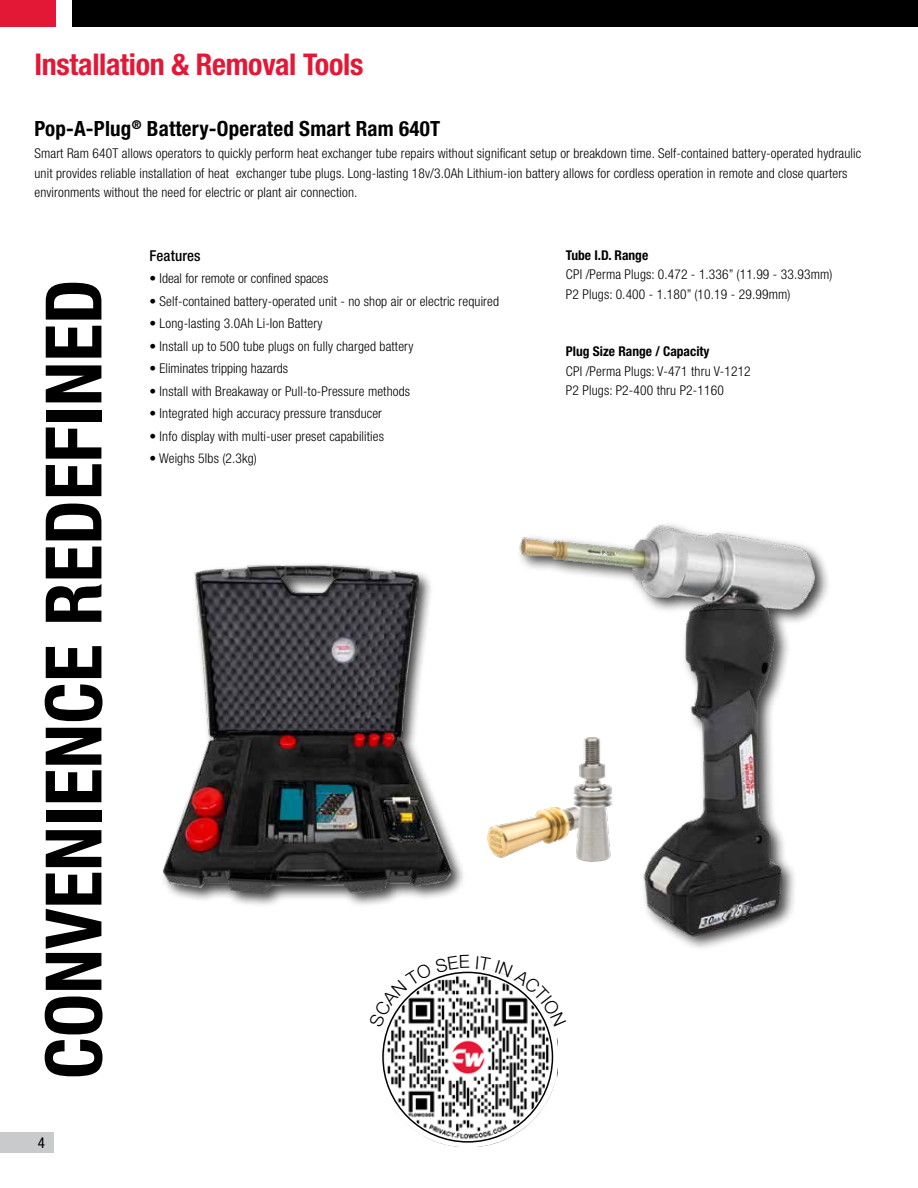
<style>
.page{position:relative;width:918px;height:1188px;background:#fff}
.page>*{position:absolute;margin:0;border:0;box-sizing:border-box;transform-origin:0 0}
.t1{font:700 condensed 78px "Helvetica Neue LT Std";color:#000}
.t2{font:700 condensed 30px "Helvetica Neue LT Std";letter-spacing:-.01em;color:#e31837}
.t3{font:700 condensed 21px "Helvetica Neue LT Std";letter-spacing:.01em;color:#000}
.t4{font:500 condensed 15px "Helvetica Neue LT Std";letter-spacing:.01em;color:#000}
.t5{font:condensed 15px "Helvetica Neue LT Std";color:#000}
.t6{font:300 condensed 13.5px/19.5px "Helvetica Neue LT Std";letter-spacing:.01em;color:#000}
.t7{font:700 condensed 13.5px "Helvetica Neue LT Std";color:#000}
</style>
<div class="page">
<div style="left:72px;top:0;width:846px;height:27px;background:#000"></div>
<div style="left:0;top:0;width:56px;height:27px;background:#e31837"></div>
<img style="left:519px;top:524px;width:309px;height:419px">
<img style="left:163px;top:564px;width:298px;height:341px">
<div style="left:0;top:1132px;width:54px;height:21px;background:#c9cacc"></div>
<img style="left:386px;top:986px;width:167px;height:161px">
<div style="left:377px;top:967px;width:182px;height:180px;border:8px solid #fff;border-radius:50%"></div>
<img style="left:487px;top:734px;width:129px;height:130px">
<svg style="left:382px;top:967px;width:88px;height:60px"></svg>
<svg style="left:476px;top:967px;width:78px;height:60px"></svg>
<h2 class="t2" style="left:34px;top:47px;width:330px">Installation &amp; Removal Tools</h2>
<h3 class="t3" style="left:34px;top:116px;width:407px">Pop-A-Plug<sup>®</sup> Battery-Operated Smart Ram 640T</h3>
<p class="t6" style="left:34px;top:144px;width:828px">Smart Ram 640T allows operators to quickly perform heat exchanger tube repairs without significant setup or breakdown time. Self-contained battery-operated hydraulic unit provides reliable installation of heat exchanger tube plugs. Long-lasting 18v/3.0Ah Lithium-ion battery allows for cordless operation in remote and close quarters environments without the need for electric or plant air connection.</p>
<h1 class="t1" style="left:26px;top:1079px;width:801px;rotate:-90deg">CONVENIENCE REDEFINED</h1>
<p class="t5" style="left:38px;top:1134px;width:9px">4</p>
<p class="t4" style="left:149px;top:247px;width:53px">Features</p>
<p class="t6" style="left:149px;top:269px;width:180px">• Ideal for remote or confined spaces</p>
<p class="t6" style="left:149px;top:291px;width:351px">• Self-contained battery-operated unit - no shop air or electric required</p>
<p class="t6" style="left:149px;top:314px;width:175px">• Long-lasting 3.0Ah Li-Ion Battery</p>
<p class="t6" style="left:149px;top:336px;width:265px">• Install up to 500 tube plugs on fully charged battery</p>
<p class="t6" style="left:149px;top:359px;width:140px">• Eliminates tripping hazards</p>
<p class="t6" style="left:149px;top:381px;width:262px">• Install with Breakaway or Pull-to-Pressure methods</p>
<p class="t6" style="left:149px;top:404px;width:234px">• Integrated high accuracy pressure transducer</p>
<p class="t6" style="left:149px;top:426px;width:236px">• Info display with multi-user preset capabilities</p>
<p class="t6" style="left:149px;top:449px;width:109px">• Weighs 5lbs (2.3kg)</p>
<p class="t7" style="left:566px;top:247px;width:84px">Tube I.D. Range</p>
<p class="t6" style="left:566px;top:265px;width:268px">CPI /Perma Plugs: 0.472 - 1.336” (11.99 - 33.93mm)<br>P2 Plugs: 0.400 - 1.180” (10.19 - 29.99mm)</p>
<p class="t7" style="left:566px;top:343px;width:145px">Plug Size Range / Capacity</p>
<p class="t6" style="left:566px;top:361px;width:186px">CPI /Perma Plugs: V-471 thru V-1212<br>P2 Plugs: P2-400 thru P2-1160</p>
</div>
